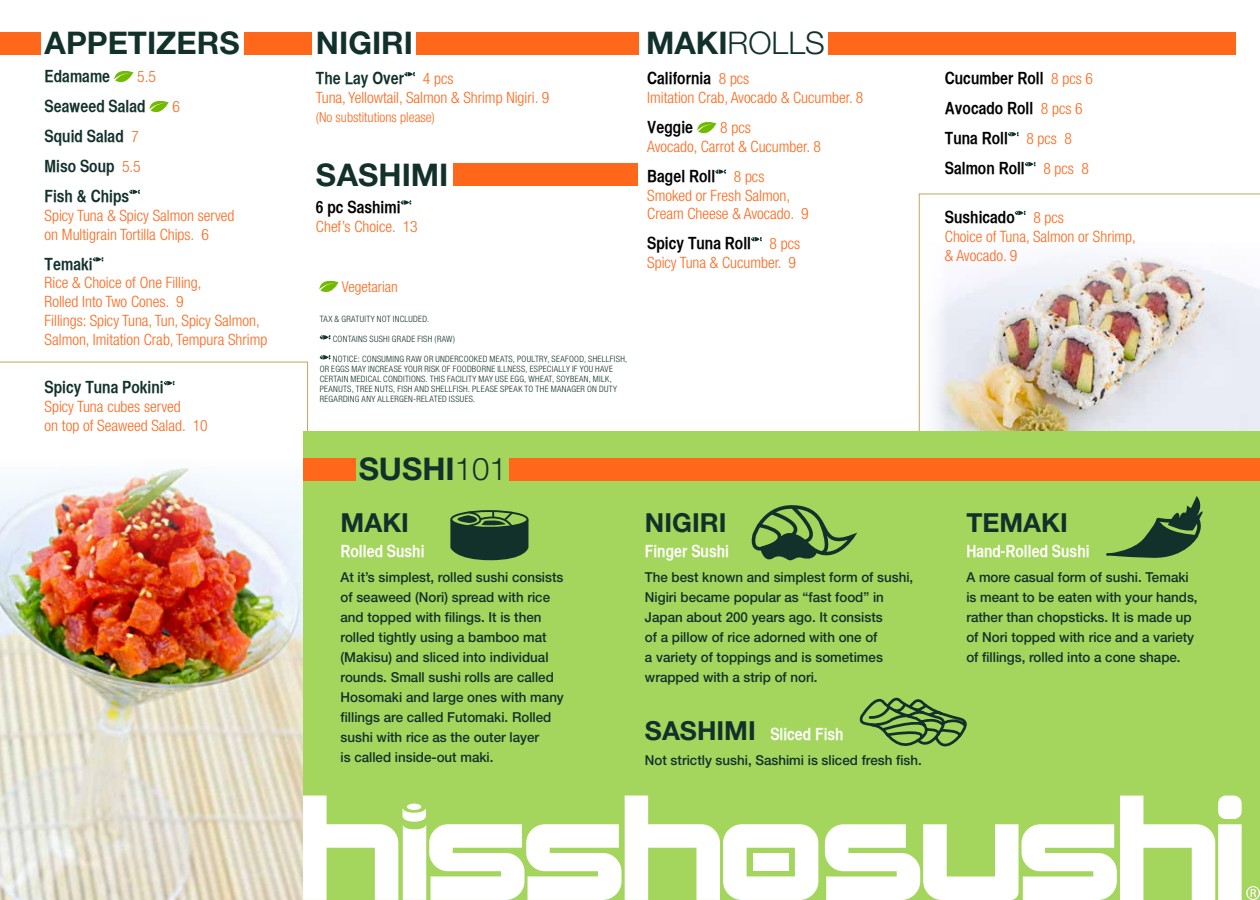
<style>
.page{position:relative;width:1260px;height:900px;background:#fff}
.page>*{position:absolute;margin:0;border:0;box-sizing:border-box;transform-origin:0 0}
.t1{font:700 31.25px "Helvetica Neue";color:#12312b}
.t2{font:300 31.25px "Helvetica Neue";color:#12312b}
.t3{font:700 26.25px "Helvetica Neue";color:#12312b}
.t4{font:16.88px/30px "Helvetica CY Bold";color:#000}
.t5{font:16.88px/30px "Helvetica CY Bold";color:#12312b;text-align:justify}
.t6{font:16.88px "Helvetica CY Bold";color:#fff}
.t7{font:300 condensed 15.62px/18.8px "Helvetica Neue";color:#ff671b}
.t8{font:300 condensed 15px "Helvetica Neue";color:#ff671b}
.t9{font:500 13.75px/20px "Helvetica Neue";color:#12312b}
.t10{font:300 condensed 13.75px "Helvetica Neue";color:#ff671b}
.t11{font:300 condensed 8.75px/10px "Helvetica Neue";letter-spacing:.035em;color:#12312b}
.s1{font-family:"Helvetica Neue";font-weight:300;font-stretch:condensed;font-size:15.62px;color:#ff671b}
.s2{font-weight:700}
.s3{font-weight:300}
.s4{font-family:"Helvetica Neue";font-weight:700;font-size:26.25px;color:#12312b}
</style>
<div class="page">
<svg style="left:919px;top:193px;width:341px;height:50px"></svg>
<img style="left:918px;top:243px;width:342px;height:188px">
<img style="left:0;top:468px;width:303px;height:432px">
<div style="left:303px;top:431px;width:957px;height:469px;background:#a4d55d"></div>
<div style="left:245px;top:32px;width:67px;height:23px;background:#ff671b"></div>
<div style="left:828px;top:32px;width:408px;height:23px;background:#ff671b"></div>
<div style="left:416px;top:32px;width:222px;height:23px;background:#ff671b"></div>
<div style="left:453px;top:163px;width:185px;height:23px;background:#ff671b"></div>
<svg style="left:1008px;top:132px;width:11px;height:5px"></svg>
<svg style="left:1025px;top:162px;width:11px;height:5px"></svg>
<svg style="left:1015px;top:210px;width:12px;height:6px"></svg>
<svg style="left:697px;top:122px;width:19px;height:12px"></svg>
<svg style="left:715px;top:169px;width:11px;height:5px"></svg>
<svg style="left:751px;top:237px;width:11px;height:5px"></svg>
<svg style="left:404px;top:72px;width:11px;height:5px"></svg>
<svg style="left:401px;top:200px;width:11px;height:5px"></svg>
<div style="left:303px;top:458px;width:52px;height:23px;background:#ff671b"></div>
<div style="left:510px;top:458px;width:750px;height:23px;background:#ff671b"></div>
<svg style="left:859px;top:697px;width:108px;height:50px"></svg>
<svg style="left:450px;top:510px;width:79px;height:50px"></svg>
<div style="left:0;top:32px;width:41px;height:23px;background:#ff671b"></div>
<svg style="left:114px;top:71px;width:19px;height:12px"></svg>
<svg style="left:149px;top:101px;width:20px;height:12px"></svg>
<svg style="left:129px;top:189px;width:11px;height:5px"></svg>
<svg style="left:93px;top:257px;width:11px;height:5px"></svg>
<svg style="left:164px;top:381px;width:11px;height:5px"></svg>
<svg style="left:751px;top:505px;width:105px;height:56px"></svg>
<svg style="left:1105px;top:302px;width:111px;height:256px"></svg>
<svg style="left:303px;top:795px;width:515px;height:105px"></svg>
<div style="left:407px;top:804px;width:14px;height:6px;background:#fff;border-radius:50%"></div>
<svg style="left:825px;top:796px;width:435px;height:104px"></svg>
<svg style="left:320px;top:335px;width:11px;height:5px"></svg>
<svg style="left:320px;top:355px;width:11px;height:5px"></svg>
<svg style="left:319px;top:280px;width:20px;height:12px"></svg>
<h1 class="t1" style="left:45px;top:23px;width:196px">APPETIZERS</h1>
<p class="t5" style="left:45px;top:61px;width:67px">Edamame</p>
<p class="t7" style="left:137px;top:67px;width:20px">5.5</p>
<p class="t5" style="left:45px;top:91px;width:102px">Seaweed Salad</p>
<p class="t7" style="left:172px;top:97px;width:9px">6</p>
<p class="t5" style="left:45px;top:121px;width:98px">Squid Salad <span class="s1">7<br></span>Miso Soup <span class="s1">5.5<br></span>Fish &amp; Chips</p>
<p class="t7" style="left:45px;top:206px;width:191px">Spicy Tuna &amp; Spicy Salmon served on Multigrain Tortilla Chips. 6</p>
<p class="t5" style="left:45px;top:248px;width:49px">Temaki</p>
<p class="t7" style="left:45px;top:273px;width:224px">Rice &amp; Choice of One Filling,<br>Rolled Into Two Cones. 9<br>Fillings: Spicy Tuna, Tun, Spicy Salmon, Salmon, Imitation Crab, Tempura Shrimp</p>
<p class="t5" style="left:45px;top:372px;width:121px">Spicy Tuna Pokini</p>
<p class="t7" style="left:45px;top:397px;width:165px">Spicy Tuna cubes served<br>on top of Seaweed Salad. 10</p>
<h1 class="t1" style="left:316px;top:23px;width:99px">NIGIRI</h1>
<p class="t5" style="left:316px;top:63px;width:139px">The Lay Over <span class="s1">4 pcs</span></p>
<p class="t7" style="left:316px;top:88px;width:235px">Tuna, Yellowtail, Salmon &amp; Shrimp Nigiri. 9</p>
<p class="t10" style="left:316px;top:109px;width:120px">(No substitutions please)</p>
<h1 class="t1" style="left:316px;top:156px;width:134px">SASHIMI</h1>
<p class="t4" style="left:316px;top:192px;width:86px">6 pc Sashimi</p>
<p class="t7" style="left:316px;top:216px;width:103px">Chef’s Choice. 13</p>
<p class="t8" style="left:342px;top:278px;width:58px">Vegetarian</p>
<p class="t11" style="left:320px;top:314px;width:111px">TAX &amp; GRATUITY NOT INCLUDED.</p>
<p class="t11" style="left:333px;top:334px;width:124px">CONTAINS SUSHI GRADE FISH (RAW)</p>
<p class="t11" style="left:320px;top:354px;width:309px;text-indent:13px">NOTICE: CONSUMING RAW OR UNDERCOOKED MEATS, POULTRY, SEAFOOD, SHELLFISH, OR EGGS MAY INCREASE YOUR RISK OF FOODBORNE ILLNESS, ESPECIALLY IF YOU HAVE CERTAIN MEDICAL CONDITIONS. THIS FACILITY MAY USE EGG, WHEAT, SOYBEAN, MILK, PEANUTS, TREE NUTS, FISH AND SHELLFISH. PLEASE SPEAK TO THE MANAGER ON DUTY REGARDING ANY ALLERGEN-RELATED ISSUES.</p>
<h1 class="t2" style="left:646px;top:23px;width:180px"><span class="s2">MAKI</span>ROLLS</h1>
<p class="t4" style="left:647px;top:63px;width:104px">California <span class="s1">8 pcs</span></p>
<p class="t7" style="left:647px;top:88px;width:218px">Imitation Crab, Avocado &amp; Cucumber. 8</p>
<p class="t4" style="left:647px;top:112px;width:47px">Veggie</p>
<p class="t7" style="left:647px;top:118px;width:175px;text-align:center">8 pcs<br>Avocado, Carrot &amp; Cucumber. 8</p>
<p class="t4" style="left:647px;top:161px;width:119px">Bagel Roll <span class="s1">8 pcs</span></p>
<p class="t7" style="left:647px;top:186px;width:163px">Smoked or Fresh Salmon,<br>Cream Cheese &amp; Avocado. 9</p>
<p class="t4" style="left:647px;top:228px;width:154px">Spicy Tuna Roll <span class="s1">8 pcs</span></p>
<p class="t7" style="left:647px;top:253px;width:150px">Spicy Tuna &amp; Cucumber. 9</p>
<h1 class="t1" style="left:359px;top:449px;width:150px">SUSHI<span class="s3">101</span></h1>
<h2 class="t3" style="left:341px;top:506px;width:70px">MAKI</h2>
<p class="t6" style="left:341px;top:541px;width:86px">Rolled Sushi</p>
<p class="t9" style="left:341px;top:567px;width:225px">At it’s simplest, rolled sushi consists of seaweed (Nori) spread with rice and topped with filings. It is then rolled tightly using a bamboo mat (Makisu) and sliced into individual rounds. Small sushi rolls are called Hosomaki and large ones with many fillings are called Futomaki. Rolled sushi with rice as the outer layer<br>is called inside-out maki.</p>
<h2 class="t3" style="left:645px;top:506px;width:83px">NIGIRI</h2>
<p class="t6" style="left:645px;top:541px;width:86px">Finger Sushi</p>
<p class="t9" style="left:645px;top:567px;width:270px">The best known and simplest form of sushi, Nigiri became popular as “fast food” in Japan about 200 years ago. It consists<br>of a pillow of rice adorned with one of<br>a variety of toppings and is sometimes wrapped with a strip of nori.</p>
<p class="t6" style="left:645px;top:724px;width:200px"><span class="s4">SASHIMI</span> Sliced Fish</p>
<p class="t9" style="left:645px;top:750px;width:278px">Not strictly sushi, Sashimi is sliced fresh fish.</p>
<p class="t4" style="left:945px;top:63px;width:150px">Cucumber Roll <span class="s1">8 pcs 6<br></span>Avocado Roll <span class="s1">8 pcs 6<br></span>Tuna Roll <span class="s1">8 pcs 8<br></span>Salmon Roll <span class="s1">8 pcs 8</span></p>
<p class="t4" style="left:945px;top:202px;width:121px">Sushicado <span class="s1">8 pcs</span></p>
<p class="t7" style="left:945px;top:227px;width:193px">Choice of Tuna, Salmon or Shrimp, &amp; Avocado. 9</p>
<h2 class="t3" style="left:966px;top:506px;width:103px">TEMAKI</h2>
<p class="t6" style="left:966px;top:541px;width:125px">Hand-Rolled Sushi</p>
<p class="t9" style="left:966px;top:567px;width:233px">A more casual form of sushi. Temaki is meant to be eaten with your hands, rather than chopsticks. It is made up of Nori topped with rice and a variety of fillings, rolled into a cone shape.</p>
</div>
